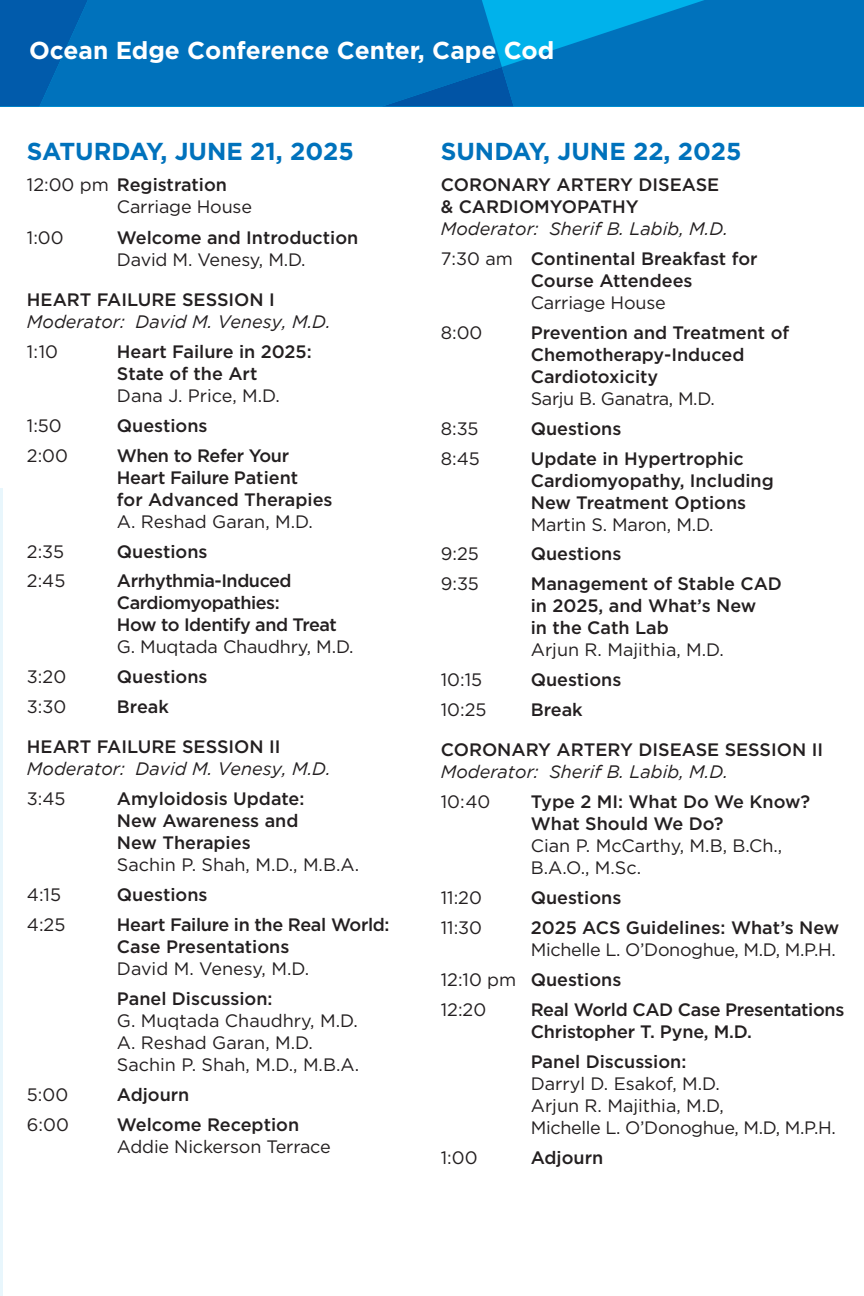
<style>
.page{position:relative;width:864px;height:1296px;background:#fff}
.page>*{position:absolute;margin:0;border:0;box-sizing:border-box;transform-origin:0 0}
.t1{font:700 24.4px "Gotham";color:#0072bc}
.t2{font:700 24.4px "Gotham";color:#fff}
.t3{font:500 18px/22px "Gotham";color:#231f20}
.t4{font:18px/22px "Gotham";color:#231f20}
.t5{font:italic 18px/30px "Gotham";color:#231f20}
.t6{font:18px/30px "Gotham";letter-spacing:-.02em;color:#231f20}
.t7{font:500 18px/22px "Gotham";letter-spacing:-.02em;color:#231f20}
.t8{font:500 18px/22px "Gotham";letter-spacing:-.025em;color:#231f20}
.s1{font-weight:500}
.s2{font-style:normal}
.s3{font-weight:500;font-style:normal}
</style>
<div class="page">
<svg style="left:0;top:0;width:864px;height:107px;background:#0074be"></svg>
<hr style="left:0;top:488px;width:2px;height:808px;background:#e8f6fc">
<h1 class="t2" style="left:29px;top:36px;width:527px">Ocean Edge Conference Center, Cape Cod</h1>
<h1 class="t1" style="left:27px;top:137px;width:328px">SATURDAY, JUN E 21, 2025</h1>
<p class="t4" style="left:117px;top:173px;width:137px;text-indent:-90px">12:00 pm <span class="s1">Registration<br></span>Carriage House</p>
<p class="t4" style="left:27px;top:226px;width:38px">1:00</p>
<p class="t3" style="left:117px;top:226px;width:243px">Welcome and I ntroduction</p>
<p class="t4" style="left:117px;top:248px;width:190px">David M. Venesy, M.D.</p>
<p class="t3" style="left:27px;top:288px;width:14px">HEAR</p>
<p class="t3" style="left:80px;top:288px;width:30px">T FAILURE</p>
<p class="t3" style="left:182px;top:288px;width:13px">SESSION</p>
<p class="t3" style="left:269px;top:288px;width:4px">I</p>
<p class="t5" style="left:27px;top:307px;width:305px">Moderator: David M. Venesy, M.D.<br><span class="s2">1:10</span> <span class="s3">H</span></p>
<p class="t3" style="left:131px;top:340px;width:183px">eart Failure in 2025:</p>
<p class="t3" style="left:27px;top:362px;width:52px">S</p>
<p class="t3" style="left:128px;top:362px;width:131px">tate of the Art</p>
<p class="t4" style="left:117px;top:384px;width:165px">Dana J. Price, M.D.</p>
<p class="t4" style="left:27px;top:414px;width:36px">1:50</p>
<p class="t3" style="left:117px;top:414px;width:92px">Questions</p>
<p class="t4" style="left:27px;top:444px;width:43px">2:00</p>
<p class="t7" style="left:117px;top:444px;width:174px">When to Refer Your</p>
<p class="t3" style="left:27px;top:466px;width:53px">H</p>
<p class="t3" style="left:117px;top:466px;width:217px;text-indent:13px">eart Failure Patient<br>for Advanced Therapies</p>
<p class="t4" style="left:117px;top:510px;width:198px">A. Reshad Garan, M.D.</p>
<p class="t4" style="left:27px;top:540px;width:39px">2:35</p>
<p class="t3" style="left:117px;top:540px;width:92px">Questions</p>
<p class="t4" style="left:27px;top:570px;width:73px">2:45 <span class="s1">A</span></p>
<p class="t8" style="left:117px;top:570px;width:176px;text-indent:14px">rrhythmia-I nduced<br>Cardiomyopathies:</p>
<p class="t3" style="left:27px;top:614px;width:53px">H</p>
<p class="t8" style="left:130px;top:614px;width:208px">ow to I dentify and Treat</p>
<p class="t4" style="left:117px;top:636px;width:238px">G. Muqtada Chaudhry, M.D.</p>
<p class="t4" style="left:27px;top:666px;width:41px">3:20</p>
<p class="t3" style="left:117px;top:666px;width:92px">Questions</p>
<p class="t4" style="left:27px;top:696px;width:41px">3:30</p>
<p class="t3" style="left:117px;top:695px;width:54px">Break</p>
<p class="t3" style="left:27px;top:735px;width:14px">HEAR</p>
<p class="t3" style="left:80px;top:735px;width:30px">T FAILURE</p>
<p class="t3" style="left:182px;top:735px;width:13px">SESSION</p>
<p class="t3" style="left:269px;top:735px;width:5px">II</p>
<p class="t5" style="left:27px;top:754px;width:305px">Moderator: David M. Venesy, M.D.<br><span class="s2">3:45</span> <span class="s3">A</span></p>
<p class="t3" style="left:131px;top:787px;width:175px">myloidosis U pdate:</p>
<p class="t3" style="left:27px;top:809px;width:53px">N</p>
<p class="t3" style="left:131px;top:809px;width:169px">ew Awareness and</p>
<p class="t3" style="left:27px;top:831px;width:53px">N</p>
<p class="t3" style="left:131px;top:831px;width:121px">ew Therapies</p>
<p class="t4" style="left:117px;top:854px;width:244px">Sachin P. Shah, M.D., M.B.A.</p>
<p class="t4" style="left:27px;top:883px;width:36px">4:15</p>
<p class="t3" style="left:117px;top:883px;width:92px">Questions</p>
<p class="t4" style="left:27px;top:913px;width:72px">4:25 <span class="s1">H</span></p>
<p class="t3" style="left:117px;top:913px;width:274px;text-indent:13px">eart Failure in the Real World:<br>Case Presentations</p>
<p class="t4" style="left:117px;top:957px;width:194px">David M. Venesy, M.D.</p>
<p class="t3" style="left:117px;top:987px;width:157px">Panel Discussion:</p>
<p class="t4" style="left:117px;top:1009px;width:244px">G. Muqtada Chaudhry, M.D.<br>A. Reshad Garan, M.D.<br>Sachin P. Shah, M.D., M.B.A.</p>
<p class="t4" style="left:27px;top:1083px;width:74px">5:00 <span class="s1">A</span></p>
<p class="t3" style="left:131px;top:1083px;width:60px">djourn</p>
<p class="t4" style="left:27px;top:1113px;width:43px">6:00</p>
<p class="t3" style="left:117px;top:1113px;width:184px">Welcome Reception</p>
<p class="t4" style="left:117px;top:1135px;width:215px">Addie Nickerson Terrace</p>
<h1 class="t1" style="left:441px;top:137px;width:302px">SUN DAY, JUN E 22, 2025</h1>
<p class="t3" style="left:441px;top:173px;width:28px">CORONARY</p>
<p class="t3" style="left:557px;top:173px;width:52px">ARTERY</p>
<p class="t3" style="left:638px;top:173px;width:26px">DISEASE</p>
<p class="t3" style="left:441px;top:195px;width:185px">&amp; CARDIOMYOPATHY</p>
<p class="t5" style="left:441px;top:214px;width:318px">Moderator: Sherif B. Labib, M.D.<br><span class="s2">7:30 am</span> <span class="s3">Continental Breakfast for</span></p>
<p class="t3" style="left:531px;top:269px;width:163px">Course Attendees</p>
<p class="t4" style="left:531px;top:291px;width:137px">Carriage House</p>
<p class="t4" style="left:441px;top:321px;width:43px">8:00</p>
<p class="t3" style="left:531px;top:321px;width:260px">Prevention and Treatment of<br>Chemotherapy-I nduced<br>Cardiotoxicity</p>
<p class="t6" style="left:531px;top:383px;width:185px">Sarju B. Ganatra, M.D.</p>
<p class="t4" style="left:441px;top:417px;width:39px">8:35</p>
<p class="t3" style="left:531px;top:417px;width:92px">Questions</p>
<p class="t4" style="left:441px;top:447px;width:72px">8:45 <span class="s1">U</span></p>
<p class="t3" style="left:531px;top:447px;width:245px;text-indent:14px">pdate in Hypertrophic<br>Cardiomyopathy, I ncluding</p>
<p class="t3" style="left:441px;top:491px;width:53px">N</p>
<p class="t3" style="left:545px;top:491px;width:203px">ew Treatment Options</p>
<p class="t4" style="left:531px;top:513px;width:184px">Martin S. Maron, M.D.</p>
<p class="t4" style="left:441px;top:543px;width:40px">9:25</p>
<p class="t3" style="left:531px;top:543px;width:92px">Questions</p>
<p class="t4" style="left:441px;top:573px;width:40px">9:35</p>
<p class="t3" style="left:531px;top:573px;width:253px">Management of Stable CAD in 2025, and What’s New<br>in the Cath Lab</p>
<p class="t4" style="left:531px;top:639px;width:195px">Arjun R. Majithia, M.D.</p>
<p class="t4" style="left:441px;top:669px;width:43px">10:15</p>
<p class="t3" style="left:531px;top:668px;width:92px">Questions</p>
<p class="t4" style="left:441px;top:699px;width:47px">10:25</p>
<p class="t3" style="left:531px;top:698px;width:54px">Break</p>
<p class="t3" style="left:441px;top:738px;width:28px">CORONARY</p>
<p class="t3" style="left:557px;top:738px;width:52px">ARTERY</p>
<p class="t3" style="left:638px;top:738px;width:26px">DISEASE</p>
<p class="t3" style="left:725px;top:738px;width:13px">SESSION</p>
<p class="t3" style="left:812px;top:738px;width:5px">II</p>
<p class="t5" style="left:441px;top:757px;width:289px">Moderator: Sherif B. Labib, M.D.</p>
<p class="t4" style="left:441px;top:790px;width:51px">10:40</p>
<p class="t3" style="left:531px;top:790px;width:281px">Type 2 MI : What Do We Know?<br>What Should We Do?</p>
<p class="t4" style="left:531px;top:834px;width:253px">Cian P. McCarthy, M.B, B.Ch.,<br>B.A.O., M.Sc.</p>
<p class="t4" style="left:441px;top:886px;width:43px">11:20</p>
<p class="t3" style="left:531px;top:886px;width:92px">Questions</p>
<p class="t4" style="left:441px;top:916px;width:43px">11:30</p>
<p class="t3" style="left:531px;top:916px;width:310px">2025 ACS Guidelines: What’s New</p>
<p class="t6" style="left:441px;top:934px;width:397px;text-indent:90px">Michelle L. O’Donoghue, M.D, M.P.H.<br>12:10 pm <span class="s1">Questions<br></span>12:20</p>
<p class="t7" style="left:531px;top:998px;width:315px">Real World CAD Case Presentations<br>Christopher T. Pyne, M.D.</p>
<p class="t3" style="left:531px;top:1050px;width:157px">Panel Discussion:</p>
<p class="t4" style="left:531px;top:1072px;width:307px">Darryl D. Esakof, M.D.<br>Arjun R. Majithia, M.D,<br>Michelle L. O’Donoghue, M.D, M.P.H.</p>
<p class="t4" style="left:441px;top:1146px;width:72px">1:00 <span class="s1">A</span></p>
<p class="t3" style="left:545px;top:1146px;width:60px">djourn</p>
</div>
